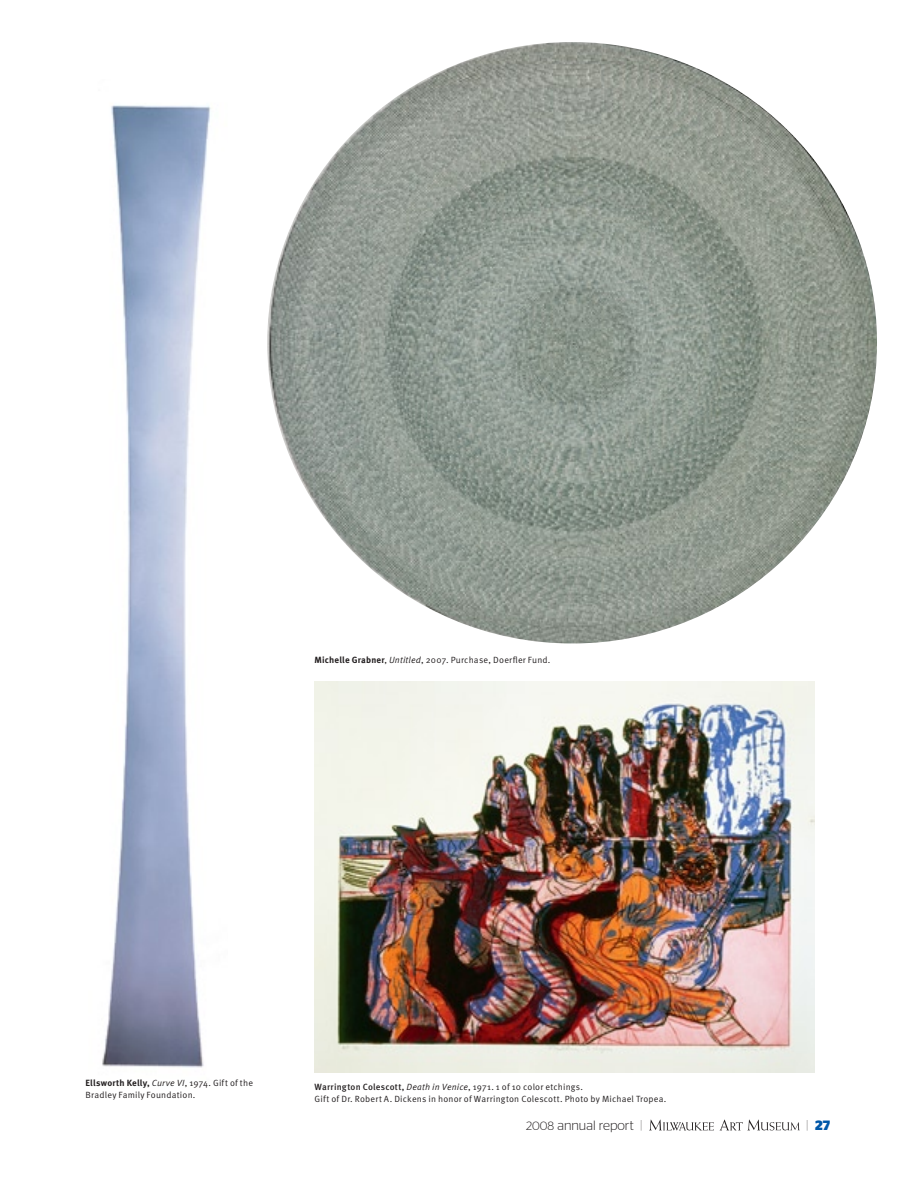
<style>
.page{position:relative;width:918px;height:1188px;background:#fff}
.page>*{position:absolute;margin:0;border:0;box-sizing:border-box;transform-origin:0 0}
.t1{font:300 13.5px "Stag Sans";color:#231f20}
.t2{font:700 13.5px "Stag Sans";color:#0058a9}
.t3{font:9px/12px "Meta Pro";letter-spacing:.025em;color:#231f20}
.s1{font-weight:700}
.s2{font-style:italic}
.s3{font-weight:500}
.s4{font-size:12px}
.s5{font-weight:100}
.s6{font-weight:100;color:#231f20}
</style>
<div class="page">
<svg style="left:649px;top:1120px;width:65px;height:10px"></svg>
<svg style="left:720px;top:1120px;width:80px;height:10px"></svg>
<img style="left:102px;top:105px;width:109px;height:963px">
<img style="left:267px;top:42px;width:610px;height:602px">
<img style="left:315px;top:682px;width:500px;height:391px">
<p class="t3" style="left:315px;top:654px;width:237px"><span class="s1">Michelle Grabner</span>, <span class="s2">Untitled</span>, 2007. Purchase, Doerfler Fund.</p>
<p class="t3" style="left:86px;top:1077px;width:169px"><span class="s1">Ellsworth Kelly,</span> <span class="s2">Curve VI</span>, 1974. Gift of the<br>Bradley Family Foundation.</p>
<p class="t3" style="left:315px;top:1081px;width:353px"><span class="s3">Warrington Colescott,</span> <span class="s2">Death in Venice</span>, 1971. 1 of 10 color etchings.<br>Gift of Dr. Robert A. Dickens in honor of Warrington Colescott. Photo by Michael Tropea.</p>
<h1 class="t1" style="left:526px;top:1118px;width:118px"><span class="s4">2008</span> annual report <span class="s5">|</span></h1>
<h1 class="t2" style="left:806px;top:1118px;width:26px"><span class="s6">|</span> 27</h1>
</div>
